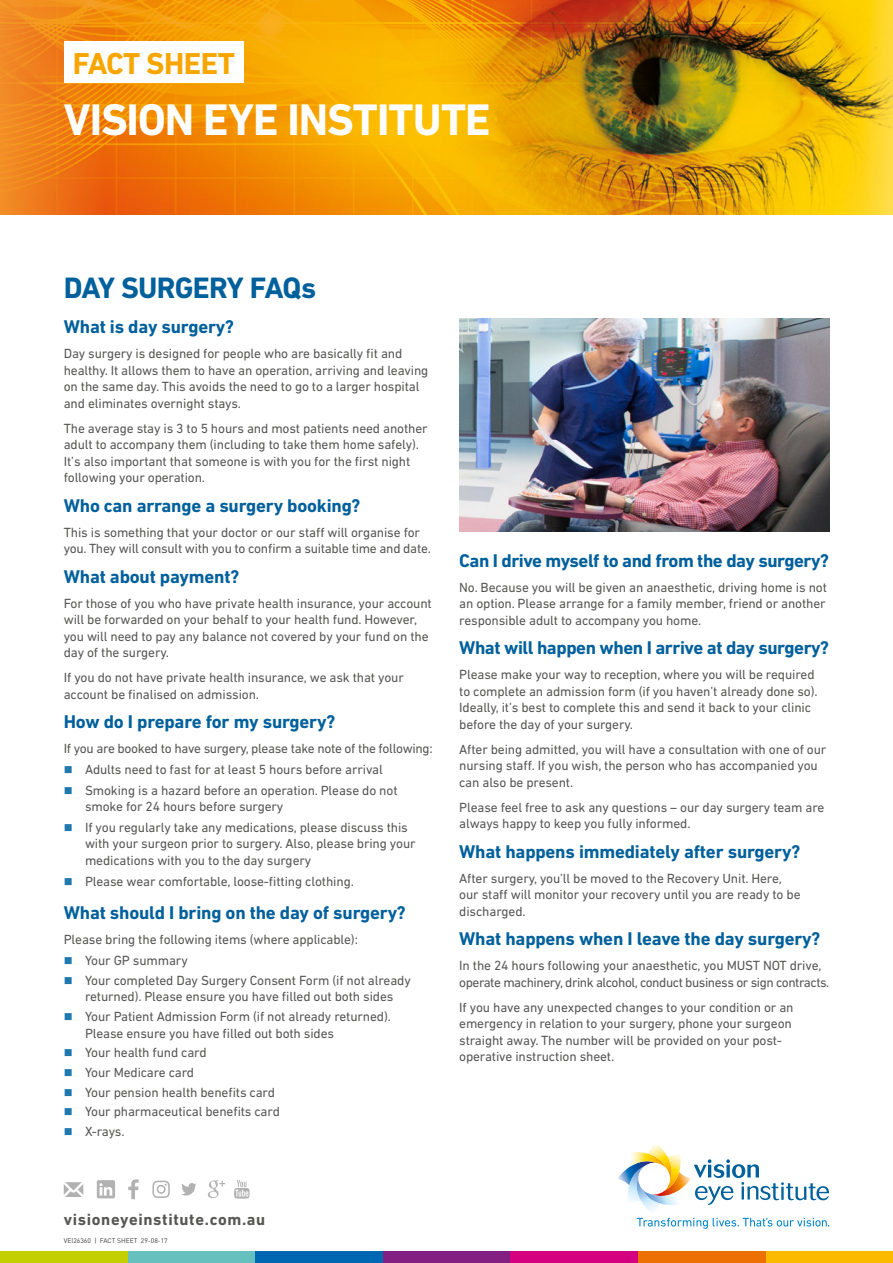
<style>
.page{position:relative;width:893px;height:1263px;background:#fff}
.page>*{position:absolute;margin:0;border:0;box-sizing:border-box;transform-origin:0 0}
.t1{font:700 45px "DIN Next LT Pro";letter-spacing:-.02em;color:#fff}
.t2{font:700 30.75px "DIN Next LT Pro";letter-spacing:-.015em;color:#f7a600}
.VEI_HEAD_A_DIN{font:700 30px "DIN Next LT Pro";letter-spacing:-.025em;color:#00609c}
.VEI_SUB_HEAD_B_DIN{font:700 18.75px "DIN Next LT Pro";letter-spacing:-.01em;color:#00609c}
.t3{font:700 16.5px "DIN Next LT Pro";letter-spacing:.04em;color:#575756}
.VEI_BODY_DIN{font:13.5px/16.5px "DIN Next LT Pro";letter-spacing:-.01em;color:#575756}
.VEI_BODY_DIN-2{font:13.5px/16.5px "DIN Next LT Pro";letter-spacing:-.035em;color:#575756}
.VEI_BOY_DIN_B4_BULLE{font:13.5px "DIN Next LT Pro";letter-spacing:-.025em;color:#575756}
.VEI_CODE{font:6.75px "DIN";color:#3c3c3b}
</style>
<div class="page">
<svg style="left:617px;top:1143px;width:212px;height:86px"></svg>
<svg style="left:234px;top:1180px;width:15px;height:18px"></svg>
<svg style="left:208px;top:1180px;width:17px;height:18px"></svg>
<svg style="left:128px;top:1179px;width:11px;height:20px"></svg>
<svg style="left:181px;top:1183px;width:15px;height:12px"></svg>
<svg style="left:152px;top:1180px;width:18px;height:18px"></svg>
<svg style="left:64px;top:1182px;width:19px;height:15px"></svg>
<svg style="left:97px;top:1180px;width:18px;height:18px"></svg>
<div style="left:765px;top:1252px;width:128px;height:11px;background:#fbba00"></div>
<div style="left:638px;top:1252px;width:127px;height:11px;background:#ed7004"></div>
<div style="left:510px;top:1252px;width:128px;height:11px;background:#d4007f"></div>
<div style="left:383px;top:1252px;width:127px;height:11px;background:#831f82"></div>
<div style="left:255px;top:1252px;width:128px;height:11px;background:#0067b2"></div>
<div style="left:128px;top:1252px;width:127px;height:11px;background:#66c1be"></div>
<div style="left:0;top:1252px;width:128px;height:11px;background:#c4cf00"></div>
<img style="left:0;top:0;width:893px;height:215px">
<div style="left:64px;top:42px;width:180px;height:41px;background:#fff"></div>
<img style="left:459px;top:319px;width:370px;height:212px">
<h2 class="t2" style="left:73px;top:45px;width:164px">FACT SHEET</h2>
<h1 class="t1" style="left:64px;top:93px;width:428px">VISION EYE INSTITUTE</h1>
<p class="VEI_HEAD_A_DIN" style="left:64px;top:270px;width:254px">DAY SURGERY FAQs</p>
<p class="VEI_SUB_HEAD_B_DIN" style="left:64px;top:316px;width:172px">What is day surgery?</p>
<p class="VEI_BODY_DIN" style="left:64px;top:345px;width:366px">Day surgery is designed for people who are basically fit and healthy. It allows them to have an operation, arriving and leaving on the same day. This avoids the need to go to a larger hospital and eliminates overnight stays.</p>
<p class="VEI_BODY_DIN" style="left:64px;top:419px;width:365px">The average stay is 3 to 5 hours and most patients need another adult to accompany them (including to take them home safely).<br>It’s also important that someone is with you for the first night following your operation.</p>
<p class="VEI_SUB_HEAD_B_DIN" style="left:64px;top:494px;width:298px">Who can arrange a surgery booking?</p>
<p class="VEI_BODY_DIN" style="left:64px;top:523px;width:369px">This is something that your doctor or our staff will organise for you. They will consult with you to confirm a suitable time and date.</p>
<p class="VEI_SUB_HEAD_B_DIN" style="left:64px;top:565px;width:177px">What about payment?</p>
<p class="VEI_BODY_DIN" style="left:64px;top:594px;width:369px">For those of you who have private health insurance, your account will be forwarded on your behalf to your health fund. However, you will need to pay any balance not covered by your fund on the day of the surgery.</p>
<p class="VEI_BODY_DIN" style="left:64px;top:669px;width:342px">If you do not have private health insurance, we ask that your account be finalised on admission.</p>
<p class="VEI_SUB_HEAD_B_DIN" style="left:64px;top:711px;width:273px">How do I prepare for my surgery?</p>
<p class="VEI_BOY_DIN_B4_BULLE" style="left:64px;top:741px;width:370px">If you are booked to have surgery, please take note of the following:</p>
<p class="VEI_BODY_DIN" style="left:85px;top:761px;width:299px">Adults need to fast for at least 5 hours before arrival</p>
<p class="VEI_BODY_DIN" style="left:85px;top:781px;width:314px">Smoking is a hazard before an operation. Please do not smoke for 24 hours before surgery</p>
<p class="VEI_BODY_DIN" style="left:85px;top:819px;width:332px">If you regularly take any medications, please discuss this with your surgeon prior to surgery. Also, please bring your medications with you to the day surgery</p>
<p class="VEI_BODY_DIN" style="left:85px;top:873px;width:270px">Please wear comfortable, loose-fitting clothing.</p>
<p class="VEI_SUB_HEAD_B_DIN" style="left:64px;top:902px;width:344px">What should I bring on the day of surgery?</p>
<p class="VEI_BOY_DIN_B4_BULLE" style="left:64px;top:932px;width:296px">Please bring the following items (where applicable):</p>
<p class="VEI_BODY_DIN" style="left:85px;top:952px;width:104px">Your GP summary</p>
<p class="VEI_BODY_DIN" style="left:85px;top:972px;width:327px">Your completed Day Surgery Consent Form (if not already returned). Please ensure you have filled out both sides</p>
<p class="VEI_BODY_DIN" style="left:85px;top:1008px;width:307px">Your Patient Admission Form (if not already returned).<br>Please ensure you have filled out both sides</p>
<p class="VEI_BODY_DIN" style="left:85px;top:1044px;width:123px">Your health fund card</p>
<p class="VEI_BODY_DIN" style="left:85px;top:1064px;width:111px">Your Medicare card</p>
<p class="VEI_BODY_DIN" style="left:85px;top:1083px;width:191px">Your pension health benefits card</p>
<p class="VEI_BODY_DIN" style="left:85px;top:1103px;width:196px">Your pharmaceutical benefits card</p>
<p class="VEI_BODY_DIN" style="left:85px;top:1123px;width:41px">X-rays.</p>
<p class="VEI_SUB_HEAD_B_DIN" style="left:459px;top:549px;width:371px">Can I drive myself to and from the day surgery?</p>
<p class="VEI_BODY_DIN" style="left:459px;top:579px;width:369px;text-align:justify">No. Because you will be given an anaesthetic, driving home is not an option. Please arrange for a family member, friend or another responsible adult to accompany you home.</p>
<p class="VEI_SUB_HEAD_B_DIN" style="left:459px;top:637px;width:371px">What will happen when I arrive at day surgery?</p>
<p class="VEI_BODY_DIN" style="left:459px;top:666px;width:360px">Please make your way to reception, where you will be required to complete an admission form (if you haven’t already done so).<br>Ideally, it’s best to complete this and send it back to your clinic before the day of your surgery.</p>
<p class="VEI_BODY_DIN" style="left:459px;top:741px;width:369px">After being admitted, you will have a consultation with one of our nursing staff. If you wish, the person who has accompanied you can also be present.</p>
<p class="VEI_BODY_DIN" style="left:459px;top:799px;width:367px">Please feel free to ask any questions – our day surgery team are always happy to keep you fully informed.</p>
<p class="VEI_SUB_HEAD_B_DIN" style="left:459px;top:840px;width:342px">What happens immediately after surgery?</p>
<p class="VEI_BODY_DIN" style="left:459px;top:870px;width:343px">After surgery, you’ll be moved to the Recovery Unit. Here, our staff will monitor your recovery until you are ready to be discharged.</p>
<p class="VEI_SUB_HEAD_B_DIN" style="left:459px;top:928px;width:363px">What happens when I leave the day surgery?</p>
<p class="VEI_BODY_DIN-2" style="left:459px;top:957px;width:372px">In the 24 hours following your anaesthetic, you MUST NOT drive, operate machinery, drink alcohol, conduct business or sign contracts.</p>
<p class="VEI_BODY_DIN" style="left:459px;top:999px;width:336px">If you have any unexpected changes to your condition or an emergency in relation to your surgery, phone your surgeon straight away. The number will be provided on your post&shy;operative instruction sheet.</p>
<p class="t3" style="left:64px;top:1210px;width:203px">visioneyeinstitute.com.au</p>
<p class="VEI_CODE" style="left:64px;top:1237px;width:106px">VEI26360 | FACT SHEET 29-08-17</p>
</div>
